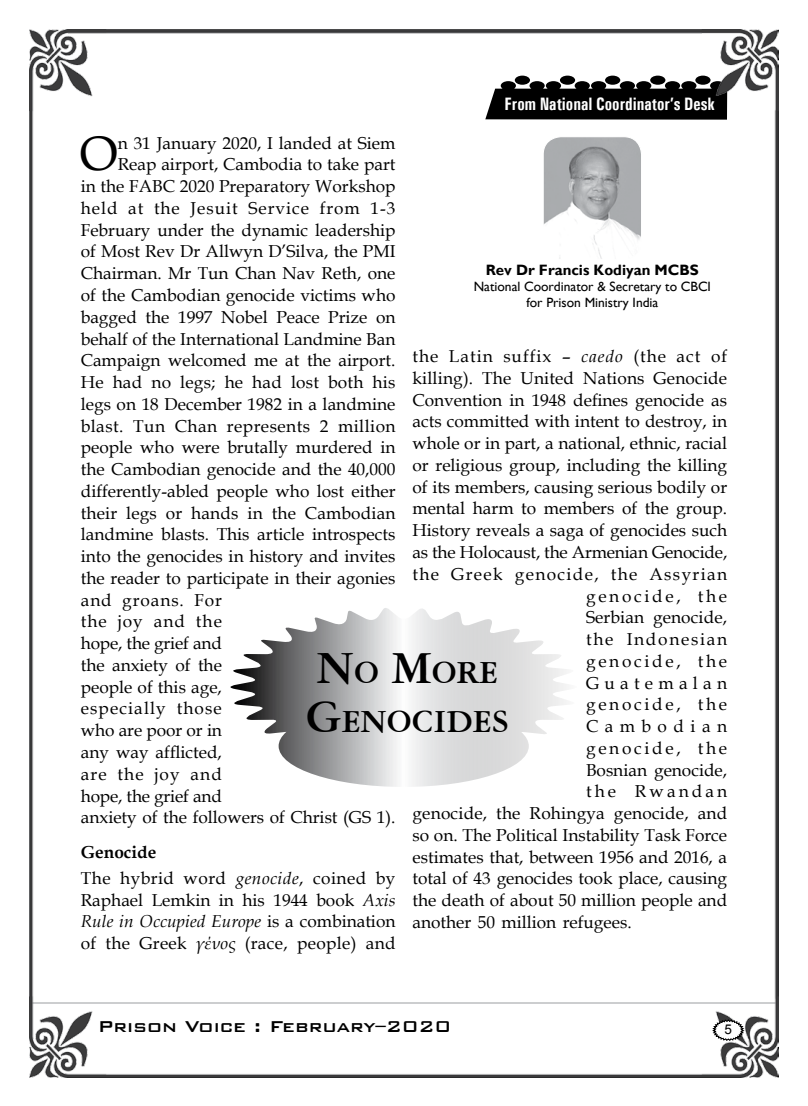
<style>
.page{position:relative;width:808px;height:1106px;background:#fff}
.page>*{position:absolute;margin:0;border:0;box-sizing:border-box;transform-origin:0 0}
.t1{font:48.45px "Book Antiqua";color:#000}
.t2{font:700 34.35px/48.3px "American Garamond BT";color:#000;text-align:center}
.t3{font:500 21px "Bank Gothic BT";color:#000}
.t4{font:700 18px "Univers Condensed";color:#fff;scale:.93 1}
.t5{font:17.25px/21.8px "Book Antiqua";color:#000;text-align:justify}
.t6{font:17.25px "Book Antiqua";letter-spacing:.055em;color:#000}
.t7{font:17.25px "Book Antiqua";letter-spacing:.155em;color:#000}
.t8{font:17.25px "Book Antiqua";letter-spacing:.065em;color:#000}
.t9{font:17.25px/26.1px "Book Antiqua";letter-spacing:.025em;color:#000}
.t10{font:17.25px "Book Antiqua";letter-spacing:.03em;color:#000}
.t11{font:17.25px "Book Antiqua";letter-spacing:.08em;color:#000}
.t12{font:17.25px "Book Antiqua";letter-spacing:.1em;color:#000}
.t13{font:17.25px "Book Antiqua";letter-spacing:.305em;color:#000}
.t14{font:17.25px "Book Antiqua";letter-spacing:.18em;color:#000}
.t15{font:17.25px "Book Antiqua";letter-spacing:.375em;color:#000}
.t16{font:700 15px "Gill Sans";color:#000}
.t17{font:13.5px/16.2px "Gill Sans";color:#000;text-align:center}
.t18{font:13.5px "Arial";color:#000}
.s1{font-weight:700}
.s2{font-style:italic}
.s3{font-size:49.05px}
</style>
<div class="page">
<img style="left:30px;top:30px;width:748px;height:1047px">
<svg style="left:711px;top:1018px;width:34px;height:23px"></svg>
<img style="left:543px;top:137px;width:98px;height:122px">
<div style="left:543px;top:136px;width:99px;height:124px;border:1px solid #fff;border-radius:18px"></div>
<svg style="left:229px;top:606px;width:350px;height:181px"></svg>
<p class="t4" style="left:504px;top:93px;width:228px">From National Coordinator’s Desk</p>
<h1 class="t1" style="left:80px;top:120px;width:40px">O</h1>
<p class="t5" style="left:118px;top:131px;width:279px">n 31 January 2020, I landed at Siem</p>
<p class="t5" style="left:118px;top:153px;width:279px">Reap airport, Cambodia to take part</p>
<p class="t5" style="left:81px;top:175px;width:316px">in the FABC 2020 Preparatory Workshop</p>
<p class="t6" style="left:81px;top:196px;width:316px">held at the Jesuit Service from 1-3</p>
<p class="t5" style="left:81px;top:218px;width:316px">February under the dynamic leadership</p>
<p class="t5" style="left:81px;top:240px;width:316px">of Most Rev Dr Allwyn D’Silva, the PMI</p>
<p class="t5" style="left:81px;top:262px;width:316px">Chairman. Mr Tun Chan Nav Reth, one</p>
<p class="t5" style="left:81px;top:284px;width:316px">of the Cambodian genocide victims who</p>
<p class="t5" style="left:81px;top:305px;width:316px">bagged the 1997 Nobel Peace Prize on</p>
<p class="t5" style="left:81px;top:327px;width:316px">behalf of the International Landmine Ban</p>
<p class="t5" style="left:81px;top:349px;width:316px">Campaign welcomed me at the airport.</p>
<p class="t5" style="left:81px;top:371px;width:316px">He had no legs; he had lost both his</p>
<p class="t5" style="left:81px;top:393px;width:316px">legs on 18 December 1982 in a landmine</p>
<p class="t10" style="left:81px;top:414px;width:316px">blast. Tun Chan represents 2 million</p>
<p class="t5" style="left:81px;top:436px;width:316px">people who were brutally murdered in</p>
<p class="t5" style="left:81px;top:458px;width:316px">the Cambodian genocide and the 40,000</p>
<p class="t5" style="left:81px;top:480px;width:316px">differently-abled people who lost either</p>
<p class="t5" style="left:81px;top:501px;width:316px">their legs or hands in the Cambodian</p>
<p class="t5" style="left:81px;top:523px;width:316px">landmine blasts. This article introspects</p>
<p class="t5" style="left:81px;top:545px;width:316px">into the genocides in history and invites</p>
<p class="t5" style="left:81px;top:567px;width:316px">the reader to participate in their agonies</p>
<p class="t6" style="left:81px;top:588px;width:143px">and groans. For</p>
<p class="t8" style="left:81px;top:609px;width:143px">the joy and the</p>
<p class="t5" style="left:81px;top:632px;width:143px">hope, the grief and</p>
<p class="t5" style="left:81px;top:654px;width:143px">the anxiety of the</p>
<p class="t5" style="left:81px;top:675px;width:143px">people of this age,</p>
<p class="t8" style="left:81px;top:696px;width:143px">especially those</p>
<p class="t5" style="left:81px;top:719px;width:143px">who are poor or in</p>
<p class="t5" style="left:81px;top:741px;width:143px">any way afflicted,</p>
<p class="t8" style="left:81px;top:762px;width:143px">are the joy and</p>
<p class="t5" style="left:81px;top:784px;width:143px">hope, the grief and</p>
<p class="t5" style="left:81px;top:806px;width:316px">anxiety of the followers of Christ (GS 1).</p>
<p class="t9" style="left:81px;top:838px;width:316px"><span class="s1">Genocide<br></span>The hybrid word <span class="s2">genocide</span>, coined by</p>
<p class="t5" style="left:81px;top:888px;width:316px">Raphael Lemkin in his 1944 book <span class="s2">Axis Rule in Occupied Europe</span> is a combination of the Greek <span class="s2">γένος</span> (race, people) and</p>
<p class="t16" style="left:486px;top:261px;width:215px">Rev Dr Francis Kodiyan MCBS</p>
<p class="t17" style="left:474px;top:279px;width:239px">National coordinator &amp; secretary to CBCI for Prison Ministry India</p>
<p class="t6" style="left:412px;top:344px;width:316px">the Latin suffix – <span class="s2">caedo</span> (the act of</p>
<p class="t5" style="left:412px;top:367px;width:316px">killing). The United Nations Genocide</p>
<p class="t5" style="left:412px;top:388px;width:316px">Convention in 1948 defines genocide as</p>
<p class="t5" style="left:412px;top:410px;width:316px">acts committed with intent to destroy, in</p>
<p class="t5" style="left:412px;top:432px;width:316px">whole or in part, a national, ethnic, racial</p>
<p class="t5" style="left:412px;top:454px;width:316px">or religious group, including the killing</p>
<p class="t5" style="left:412px;top:475px;width:316px">of its members, causing serious bodily or</p>
<p class="t5" style="left:412px;top:497px;width:316px">mental harm to members of the group.</p>
<p class="t5" style="left:412px;top:519px;width:316px">History reveals a saga of genocides such</p>
<p class="t5" style="left:412px;top:541px;width:316px">as the Holocaust, the Armenian Genocide,</p>
<p class="t11" style="left:412px;top:562px;width:316px">the Greek genocide, the Assyrian</p>
<p class="t7" style="left:586px;top:583px;width:143px">genocide, the</p>
<p class="t5" style="left:586px;top:606px;width:143px">Serbian genocide,</p>
<p class="t12" style="left:586px;top:627px;width:143px">the Indonesian</p>
<p class="t7" style="left:586px;top:649px;width:143px">genocide, the</p>
<p class="t13" style="left:586px;top:670px;width:143px">Guatemalan</p>
<p class="t7" style="left:586px;top:692px;width:143px">genocide, the</p>
<p class="t15" style="left:586px;top:714px;width:143px">Cambodian</p>
<p class="t7" style="left:586px;top:736px;width:143px">genocide, the</p>
<p class="t5" style="left:586px;top:758px;width:143px">Bosnian genocide,</p>
<p class="t14" style="left:586px;top:779px;width:143px">the Rwandan</p>
<p class="t5" style="left:412px;top:802px;width:316px">genocide, the Rohingya genocide, and</p>
<p class="t5" style="left:412px;top:823px;width:316px">so on. The Political Instability Task Force</p>
<p class="t5" style="left:412px;top:845px;width:316px">estimates that, between 1956 and 2016, a</p>
<p class="t5" style="left:412px;top:867px;width:316px">total of 43 genocides took place, causing</p>
<p class="t5" style="left:412px;top:889px;width:316px">the death of about 50 million people and</p>
<p class="t5" style="left:412px;top:910px;width:221px">another 50 million refugees.</p>
<h2 class="t2" style="left:306px;top:647px;width:204px"><span class="s3">N</span>O <span class="s3">M</span>ORE<br><span class="s3">G</span>ENOCIDES</h2>
<p class="t3" style="left:98px;top:1015px;width:355px">Prison Voice : February–2020</p>
<p class="t18" style="left:724px;top:1020px;width:9px">5</p>
</div>
